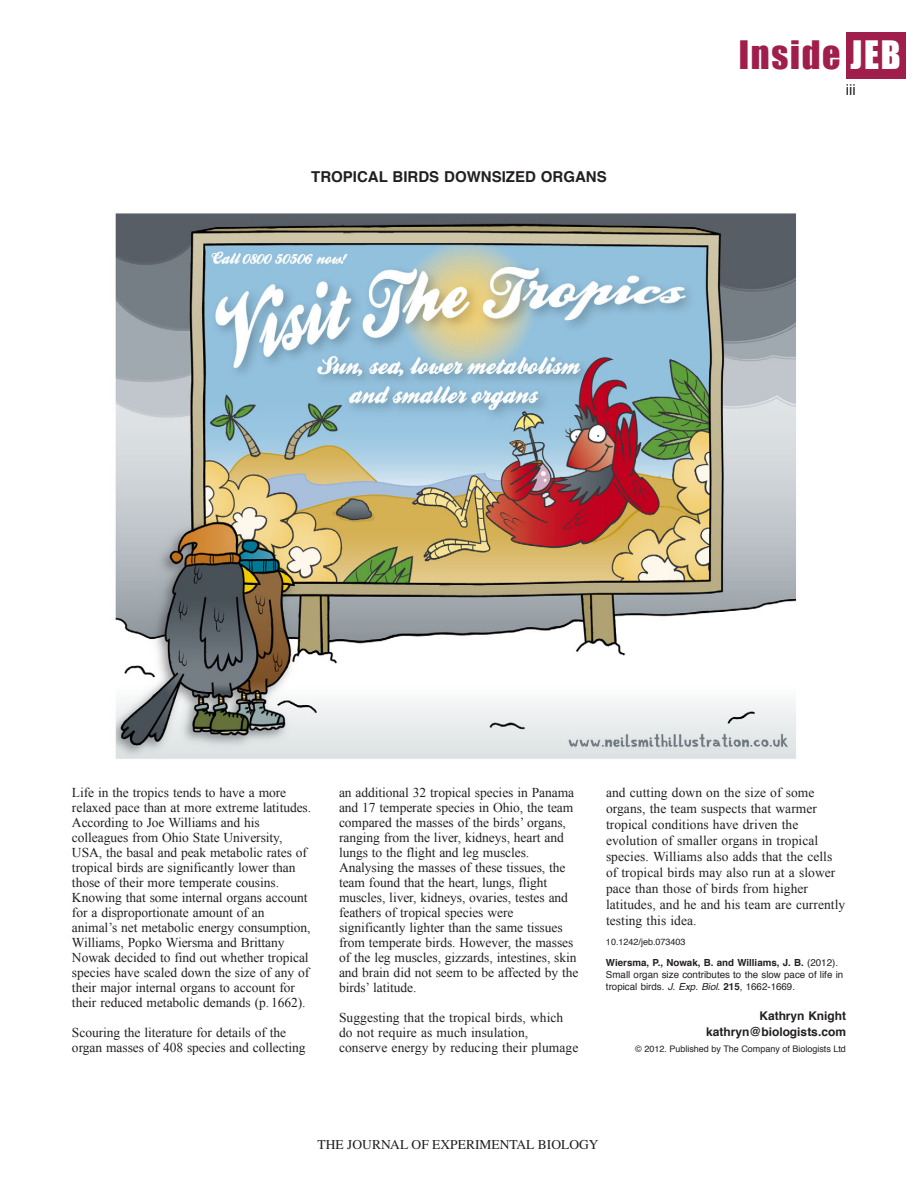
<style>
.page{position:relative;width:918px;height:1188px;background:#fff}
.page>*{position:absolute;margin:0;border:0;box-sizing:border-box;transform-origin:0 0}
.t1{font:36px "Impact";letter-spacing:.05em;color:#a01e4b}
.t2{font:700 15px "Helvetica";color:#231f20}
.t3{font:15px "Helvetica";color:#231f20}
.t4{font:13.5px/15px "Times New Roman";letter-spacing:-.005em;color:#231f20}
.t5{font:13.5px "Times";color:#231f20}
.t6{font:700 12px/16px "Helvetica";color:#231f20;text-align:right}
.t7{font:9.75px/12.3px "Helvetica";color:#231f20}
.t8{font:9px "Helvetica";color:#231f20}
.s1{color:#fff}
.s2{font-weight:700}
.s3{font-style:italic}
</style>
<div class="page">
<div style="left:846px;top:32px;width:60px;height:46px;background:#a01e4b"></div>
<img style="left:115px;top:213px;width:682px;height:546px">
<p class="t2" style="left:311px;top:171px;width:297px">TROPICAL BIRDS DOWNSIZED ORGANS</p>
<h1 class="t1" style="left:739px;top:33px;width:163px">Inside <span class="s1">JEB</span></h1>
<p class="t3" style="left:846px;top:83px;width:11px">iii</p>
<p class="t4" style="left:72px;top:785px;width:241px">Life in the tropics tends to have a more relaxed pace than at more extreme latitudes.<br>According to Joe Williams and his colleagues from Ohio State University, USA, the basal and peak metabolic rates of tropical birds are significantly lower than those of their more temperate cousins.<br>Knowing that some internal organs account for a disproportionate amount of an animal’s net metabolic energy consumption, Williams, Popko Wiersma and Brittany Nowak decided to find out whether tropical species have scaled down the size of any of their major internal organs to account for their reduced metabolic demands (p. 1662).</p>
<p class="t4" style="left:72px;top:1025px;width:235px">Scouring the literature for details of the organ masses of 408 species and collecting</p>
<p class="t4" style="left:339px;top:785px;width:241px">an additional 32 tropical species in Panama and 17 temperate species in Ohio, the team compared the masses of the birds’ organs, ranging from the liver, kidneys, heart and lungs to the flight and leg muscles.<br>Analysing the masses of these tissues, the team found that the heart, lungs, flight muscles, liver, kidneys, ovaries, testes and feathers of tropical species were significantly lighter than the same tissues from temperate birds. However, the masses of the leg muscles, gizzards, intestines, skin and brain did not seem to be affected by the birds’ latitude.</p>
<p class="t4" style="left:339px;top:1010px;width:241px">Suggesting that the tropical birds, which do not require as much insulation, conserve energy by reducing their plumage</p>
<p class="t4" style="left:606px;top:785px;width:241px;line-height:16px">and cutting down on the size of some organs, the team suspects that warmer tropical conditions have driven the evolution of smaller organs in tropical species. Williams also adds that the cells of tropical birds may also run at a slower pace than those of birds from higher latitudes, and he and his team are currently testing this idea.</p>
<p class="t8" style="left:606px;top:938px;width:81px">10.1242/jeb.073403</p>
<p class="t7" style="left:606px;top:957px;width:239px"><span class="s2">Wiersma, P., Nowak, B. and Williams, J. B.</span> (2012).<br>Small organ size contributes to the slow pace of life in tropical birds. <span class="s3">J. Exp. Biol.</span> <span class="s2">215</span>, 1662-1669.</p>
<p class="t6" style="left:706px;top:1009px;width:141px">Kathryn Knight kathryn@biologists.com</p>
<p class="t8" style="left:635px;top:1045px;width:212px">© 2012. Published by The Company of Biologists Ltd</p>
<p class="t5" style="left:318px;top:1137px;width:282px">THE JOURNAL OF EXPERIMENTAL BIOLOGY</p>
</div>
